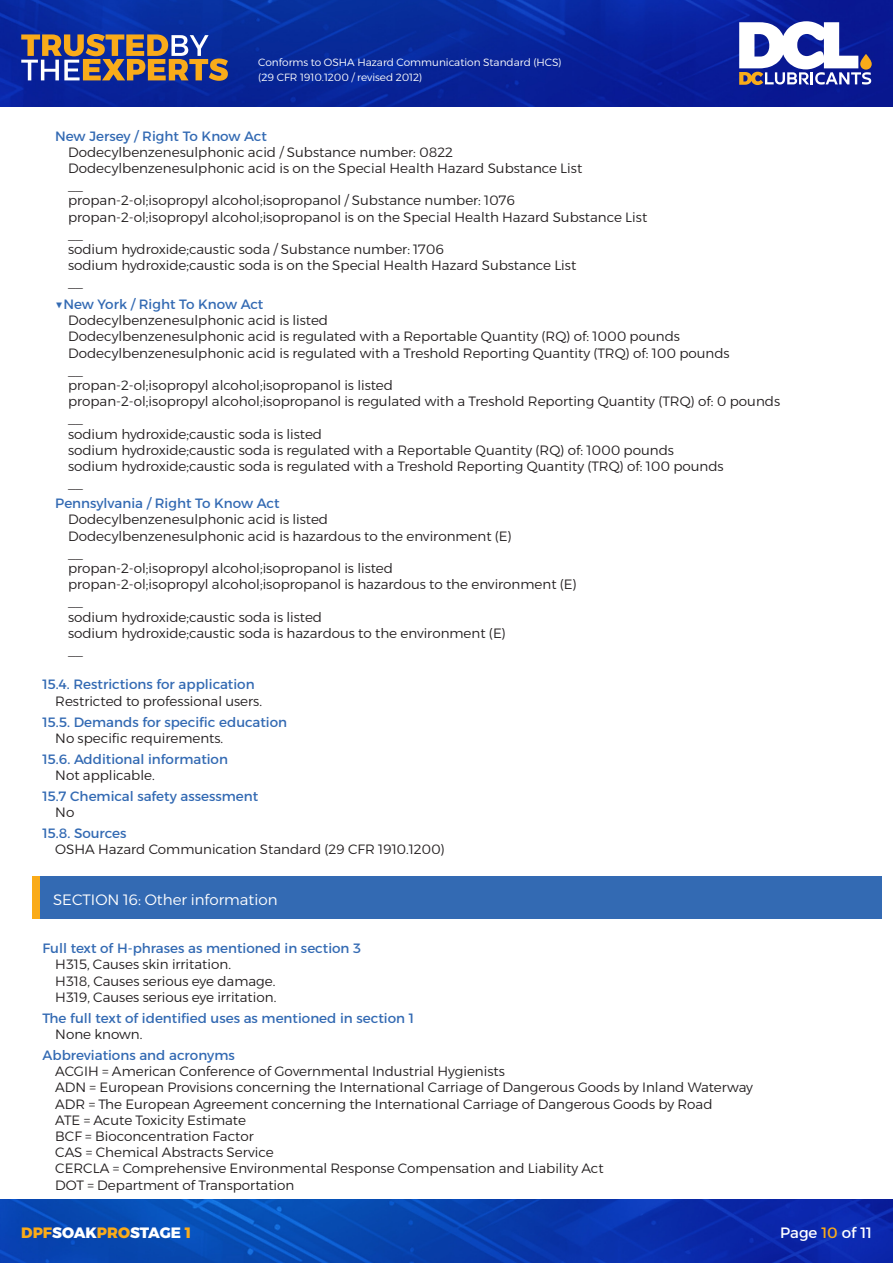
<style>
.page{position:relative;width:893px;height:1263px;background:#fff}
.page>*{position:absolute;margin:0;border:0;box-sizing:border-box;transform-origin:0 0}
.t1{font:300 15px "Alexandria";color:#fff}
.t2{font:800 15px "Alexandria";color:#fff}
.t3{font:15px "Alexandria";color:#fff}
.t4{font:300 13.5px/16.2px "Alexandria";color:#231f20}
.t5{font:13.5px "Alexandria";color:#336ab3}
.t6{font:300 10.5px/15px "Alexandria";color:#fff}
.s1{color:#faab19}
</style>
<div class="page">
<img style="left:0;top:0;width:893px;height:106px">
<img style="left:0;top:1199px;width:893px;height:64px">
<svg style="left:739px;top:21px;width:132px;height:64px"></svg>
<svg style="left:21px;top:34px;width:207px;height:47px;background:#7b6c70"></svg>
<div style="left:32px;top:876px;width:8px;height:42px;background:#faab19"></div>
<div style="left:40px;top:876px;width:842px;height:42px;background:#336ab3"></div>
<p class="t6" style="left:258px;top:55px;width:305px">Conforms to OSHA Hazard Communication Standard (HCS) (29 CFR 1910.1200 / revised 2012)</p>
<p class="t5" style="left:55px;top:128px;width:213px">New Jersey / Right To Know Act</p>
<p class="t4" style="left:68px;top:144px;width:581px">Dodecylbenzenesulphonic acid / Substance number: 0822<br>Dodecylbenzenesulphonic acid is on the Special Health Hazard Substance List<br>__<br>propan-2-ol;isopropyl alcohol;isopropanol / Substance number: 1076 propan-2-ol;isopropyl alcohol;isopropanol is on the Special Health Hazard Substance List __<br>sodium hydroxide;caustic soda / Substance number: 1706<br>sodium hydroxide;caustic soda is on the Special Health Hazard Substance List<br>__</p>
<p class="t5" style="left:55px;top:296px;width:210px">▼New York / Right To Know Act</p>
<p class="t4" style="left:68px;top:312px;width:714px">Dodecylbenzenesulphonic acid is listed<br>Dodecylbenzenesulphonic acid is regulated with a Reportable Quantity (RQ) of: 1000 pounds Dodecylbenzenesulphonic acid is regulated with a Treshold Reporting Quantity (TRQ) of: 100 pounds<br>__<br>propan-2-ol;isopropyl alcohol;isopropanol is listed<br>propan-2-ol;isopropyl alcohol;isopropanol is regulated with a Treshold Reporting Quantity (TRQ) of: 0 pounds __<br>sodium hydroxide;caustic soda is listed<br>sodium hydroxide;caustic soda is regulated with a Reportable Quantity (RQ) of: 1000 pounds<br>sodium hydroxide;caustic soda is regulated with a Treshold Reporting Quantity (TRQ) of: 100 pounds<br>__</p>
<p class="t5" style="left:55px;top:496px;width:226px">Pennsylvania / Right To Know Act</p>
<p class="t4" style="left:68px;top:512px;width:510px">Dodecylbenzenesulphonic acid is listed<br>Dodecylbenzenesulphonic acid is hazardous to the environment (E)<br>__<br>propan-2-ol;isopropyl alcohol;isopropanol is listed<br>propan-2-ol;isopropyl alcohol;isopropanol is hazardous to the environment (E) __<br>sodium hydroxide;caustic soda is listed<br>sodium hydroxide;caustic soda is hazardous to the environment (E)<br>__</p>
<p class="t5" style="left:43px;top:677px;width:214px">15.4. Restrictions for application</p>
<p class="t4" style="left:55px;top:693px;width:208px">Restricted to professional users.</p>
<p class="t5" style="left:43px;top:714px;width:246px">15.5. Demands for specific education</p>
<p class="t4" style="left:55px;top:730px;width:170px">No specific requirements.</p>
<p class="t5" style="left:43px;top:751px;width:187px">15.6. Additional information</p>
<p class="t4" style="left:55px;top:767px;width:101px">Not applicable.</p>
<p class="t5" style="left:43px;top:788px;width:217px">15.7 Chemical safety assessment</p>
<p class="t4" style="left:55px;top:804px;width:21px">No</p>
<p class="t5" style="left:43px;top:826px;width:86px">15.8. Sources</p>
<p class="t4" style="left:55px;top:842px;width:391px">OSHA Hazard Communication Standard (29 CFR 1910.1200)</p>
<p class="t1" style="left:53px;top:890px;width:226px">SECTION 16: Other information</p>
<p class="t5" style="left:43px;top:941px;width:320px">Full text of H-phrases as mentioned in section 3</p>
<p class="t4" style="left:55px;top:957px;width:223px">H315, Causes skin irritation.<br>H318, Causes serious eye damage.<br>H319, Causes serious eye irritation.</p>
<p class="t5" style="left:43px;top:1010px;width:373px">The full text of identified uses as mentioned in section 1</p>
<p class="t4" style="left:55px;top:1026px;width:89px">None known.</p>
<p class="t5" style="left:43px;top:1047px;width:194px">Abbreviations and acronyms</p>
<p class="t4" style="left:55px;top:1063px;width:699px">ACGIH = American Conference of Governmental Industrial Hygienists<br>ADN = European Provisions concerning the International Carriage of Dangerous Goods by Inland Waterway ADR = The European Agreement concerning the International Carriage of Dangerous Goods by Road<br>ATE = Acute Toxicity Estimate<br>BCF = Bioconcentration Factor<br>CAS = Chemical Abstracts Service<br>CERCLA = Comprehensive Environmental Response Compensation and Liability Act<br>DOT = Department of Transportation</p>
<p class="t2" style="left:21px;top:1224px;width:172px"><span class="s1">DPF</span>SOAK<span class="s1">PRO</span>STAGE <span class="s1">1</span></p>
<p class="t3" style="left:780px;top:1224px;width:93px">Page <span class="s1">10</span> of 11</p>
</div>
